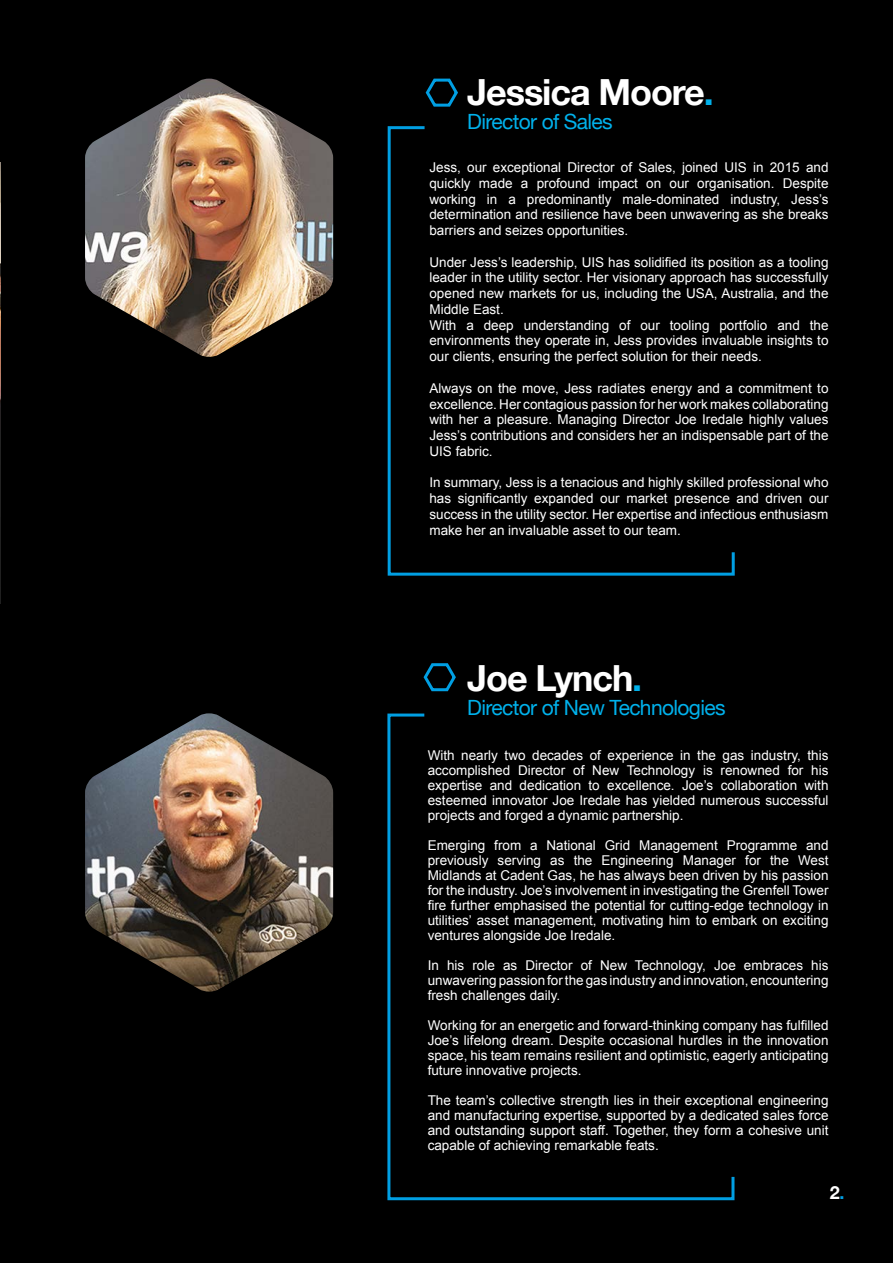
<style>
.page{position:relative;width:893px;height:1263px;background:#000}
.page>*{position:absolute;margin:0;border:0;box-sizing:border-box;transform-origin:0 0}
.t1{font:700 36px "Helvetica Neue";letter-spacing:-.03em;color:#fff}
.t2{font:21px "Helvetica Neue";letter-spacing:-.03em;color:#00b1eb}
.t3{font:700 18px "Helvetica Neue";color:#fff}
.t4{font:13.5px/15px "Arial";color:#fff;text-align:justify}
.s1{color:#00b1eb}
.s2{color:#009fe3}
</style>
<div class="page">
<svg style="left:425px;top:78px;width:33px;height:29px"></svg>
<svg style="left:423px;top:663px;width:33px;height:29px"></svg>
<svg style="left:387px;top:713px;width:348px;height:488px"></svg>
<svg style="left:387px;top:126px;width:348px;height:450px"></svg>
<img style="left:85px;top:713px;width:248px;height:279px">
<img style="left:85px;top:79px;width:248px;height:278px">
<img style="left:0;top:162px;width:1px;height:442px">
<h1 class="t1" style="left:467px;top:64px;width:248px">Jessica Moore<span class="s1">.</span></h1>
<h2 class="t2" style="left:467px;top:106px;width:147px">Director of Sales</h2>
<p class="t4" style="left:429px;top:160px;width:401px;line-height:15.8px">Jess, our exceptional Director of Sales, joined UIS in 2015 and quickly made a profound impact on our organisation. Despite working in a predominantly male-dominated industry, Jess’s determination and resilience have been unwavering as she breaks barriers and seizes opportunities.</p>
<p class="t4" style="left:429px;top:254px;width:401px;line-height:15.8px;text-align:left">Under Jess’s leadership, UIS has solidified its position as a tooling leader in the utility sector. Her visionary approach has successfully opened new markets for us, including the USA, Australia, and the Middle East.<br>With a deep understanding of our tooling portfolio and the environments they operate in, Jess provides invaluable insights to our clients, ensuring the perfect solution for their needs.</p>
<p class="t4" style="left:429px;top:380px;width:401px;line-height:15.8px">Always on the move, Jess radiates energy and a commitment to excellence. Her contagious passion for her work makes collaborating with her a pleasure. Managing Director Joe Iredale highly values Jess’s contributions and considers her an indispensable part of the UIS fabric.</p>
<p class="t4" style="left:429px;top:475px;width:401px;line-height:15.8px">In summary, Jess is a tenacious and highly skilled professional who has significantly expanded our market presence and driven our success in the utility sector. Her expertise and infectious enthusiasm make her an invaluable asset to our team.</p>
<h1 class="t1" style="left:467px;top:650px;width:177px">Joe Lynch<span class="s1">.</span></h1>
<h2 class="t2" style="left:467px;top:692px;width:260px">Director of New Technologies</h2>
<p class="t4" style="left:428px;top:748px;width:402px">With nearly two decades of experience in the gas industry, this accomplished Director of New Technology is renowned for his expertise and dedication to excellence. Joe’s collaboration with esteemed innovator Joe Iredale has yielded numerous successful projects and forged a dynamic partnership.</p>
<p class="t4" style="left:428px;top:838px;width:402px">Emerging from a National Grid Management Programme and previously serving as the Engineering Manager for the West Midlands at Cadent Gas, he has always been driven by his passion for the industry. Joe’s involvement in investigating the Grenfell Tower fire further emphasised the potential for cutting-edge technology in utilities’ asset management, motivating him to embark on exciting ventures alongside Joe Iredale.</p>
<p class="t4" style="left:428px;top:958px;width:402px">In his role as Director of New Technology, Joe embraces his unwavering passion for the gas industry and innovation, encountering fresh challenges daily.</p>
<p class="t4" style="left:428px;top:1018px;width:402px">Working for an energetic and forward-thinking company has fulfilled Joe’s lifelong dream. Despite occasional hurdles in the innovation space, his team remains resilient and optimistic, eagerly anticipating future innovative projects.</p>
<p class="t4" style="left:428px;top:1093px;width:402px">The team’s collective strength lies in their exceptional engineering and manufacturing expertise, supported by a dedicated sales force and outstanding support staff. Together, they form a cohesive unit capable of achieving remarkable feats.</p>
<h3 class="t3" style="left:830px;top:1178px;width:16px">2<span class="s2">.</span></h3>
</div>
